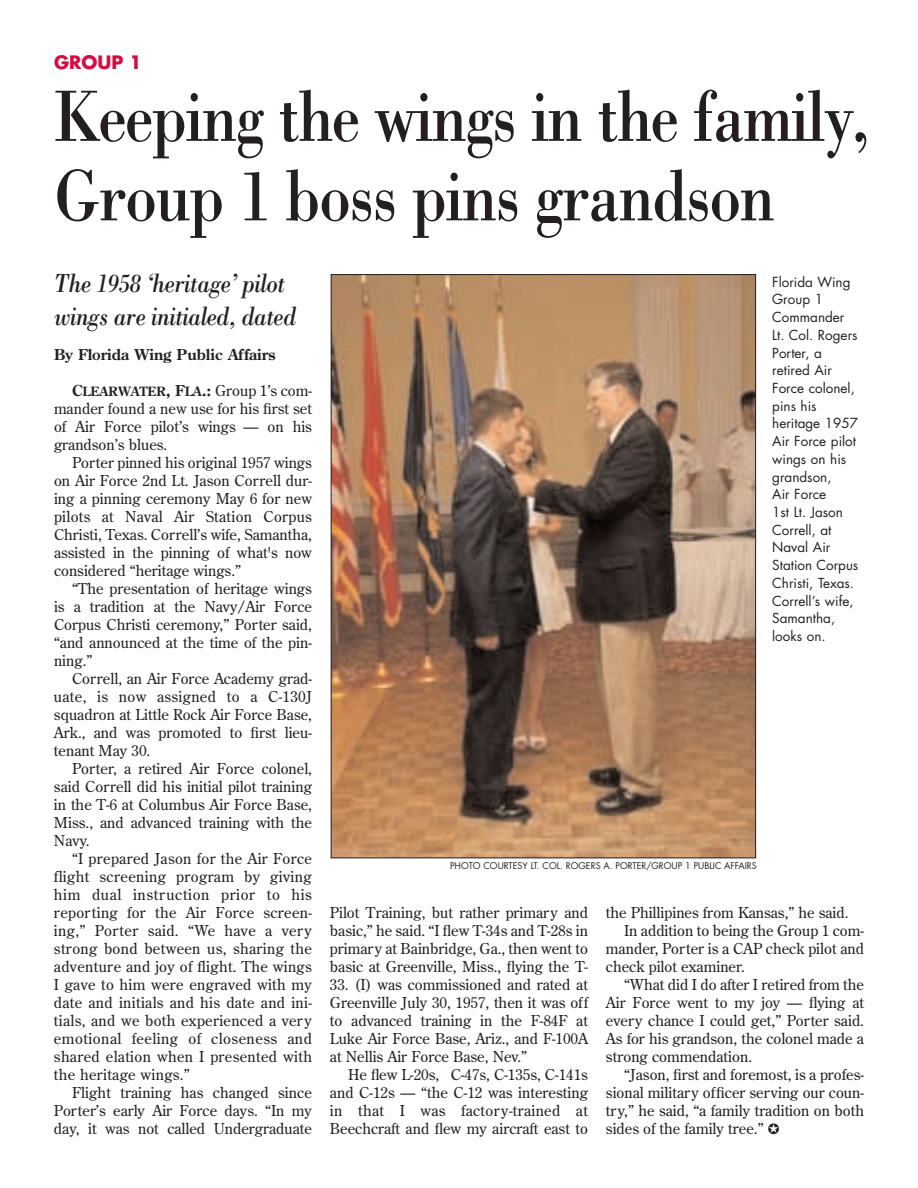
<style>
.page{position:relative;width:918px;height:1188px;background:#fff}
.page>*{position:absolute;margin:0;border:0;box-sizing:border-box;transform-origin:0 0}
.t1{font:75px/79.5px "Bodoni";letter-spacing:-.025em;color:#231f20;scale:.85 1}
.t2{font:italic 27px/32.4px "Bodoni";letter-spacing:-.02em;color:#231f20;scale:.85 1}
.t3{font:700 18px "Futura";color:#d20d44}
.t4{font:15px/18px "Century Old Style";color:#231f20;text-align:justify}
.t5{font:700 15px "Century Old Style";color:#231f20}
.t6{font:13.5px/17.7px "Futura";color:#231f20}
.t7{font:9px "Futura";color:#231f20}
.s1{font-weight:700}
.s2{font-weight:700;font-size:12.75px}
</style>
<div class="page">
<img style="left:333px;top:276px;width:421px;height:580px">
<p class="t3" style="left:54px;top:54px;width:89px">GROUP 1</p>
<h1 class="t1" style="left:54px;top:75px;width:962px">Keeping the wings in the family,<br>Group 1 boss pins grandson</h1>
<h2 class="t2" style="left:54px;top:267px;width:286px">The 1958 ‘heritage’ pilot wings are initialed, dated</h2>
<p class="t6" style="left:772px;top:274px;width:88px">Florida Wing<br>Group 1<br>Commander<br>Lt. Col. Rogers<br>Porter, a retired Air<br>Force colonel, pins his heritage 1957<br>Air Force pilot wings on his grandson,<br>Air Force<br>1st Lt. Jason<br>Correll, at<br>Naval Air<br>Station Corpus<br>Christi, Texas.<br>Correll’s wife,<br>Samantha, looks on.</p>
<p class="t5" style="left:54px;top:346px;width:223px">By Florida Wing Public Affairs</p>
<p class="t4" style="left:54px;top:382px;width:260px;text-indent:18px"><span class="s1">C</span><span class="s2">LEARWATER</span><span class="s1">, F</span><span class="s2">LA</span><span class="s1">.:</span> Group 1’s com&shy;mander found a new use for his first set of Air Force pilot’s wings — on his grandson’s blues.</p>
<p class="t4" style="left:54px;top:454px;width:260px;text-indent:18px">Porter pinned his original 1957 wings on Air Force 2nd Lt. Jason Correll dur&shy;ing a pinning ceremony May 6 for new pilots at Naval Air Station Corpus Christi, Texas. Correll’s wife, Samantha, assisted in the pinning of what's now considered “heritage wings.”</p>
<p class="t4" style="left:54px;top:580px;width:260px;text-indent:18px">“The presentation of heritage wings is a tradition at the Navy/Air Force Corpus Christi ceremony,” Porter said, “and announced at the time of the pin&shy;ning.”</p>
<p class="t4" style="left:54px;top:670px;width:260px;text-indent:18px">Correll, an Air Force Academy grad&shy;uate, is now assigned to a C-130J squadron at Little Rock Air Force Base, Ark., and was promoted to first lieu&shy;tenant May 30.</p>
<p class="t4" style="left:54px;top:760px;width:260px;text-indent:18px">Porter, a retired Air Force colonel, said Correll did his initial pilot training in the T-6 at Columbus Air Force Base, Miss., and advanced training with the Navy.</p>
<p class="t4" style="left:54px;top:850px;width:260px;text-indent:18px">“I prepared Jason for the Air Force flight screening program by giving him dual instruction prior to his reporting for the Air Force screen&shy;ing,” Porter said. “We have a very strong bond between us, sharing the adventure and joy of flight. The wings I gave to him were engraved with my date and initials and his date and ini&shy;tials, and we both experienced a very emotional feeling of closeness and shared elation when I presented with the heritage wings.”</p>
<p class="t4" style="left:54px;top:1084px;width:260px;text-indent:18px">Flight training has changed since Porter’s early Air Force days. “In my day, it was not called Undergraduate</p>
<p class="t7" style="left:450px;top:861px;width:308px">PHOTO COURTESY LT. COL. ROGERS A. PORTER/GROUP 1 PUBLIC AFFAIRS</p>
<p class="t4" style="left:330px;top:904px;width:260px">Pilot Training, but rather primary and basic,” he said. “I flew T-34s and T-28s in primary at Bainbridge, Ga., then went to basic at Greenville, Miss., flying the T-</p>
<p class="t4" style="left:330px;top:976px;width:260px">33. (I) was commissioned and rated at Greenville July 30, 1957, then it was off to advanced training in the F-84F at Luke Air Force Base, Ariz., and F-100A at Nellis Air Force Base, Nev.”</p>
<p class="t4" style="left:330px;top:1066px;width:260px;text-indent:18px">He flew L-20s, C-47s, C-135s, C-141s and C-12s — “the C-12 was interesting in that I was factory-trained at Beechcraft and flew my aircraft east to</p>
<p class="t4" style="left:606px;top:904px;width:244px">the Phillipines from Kansas,” he said.</p>
<p class="t4" style="left:624px;top:922px;width:241px">In addition to being the Group 1 com-</p>
<p class="t4" style="left:606px;top:940px;width:260px">mander, Porter is a CAP check pilot and</p>
<p class="t4" style="left:606px;top:958px;width:140px">check pilot examiner.</p>
<p class="t4" style="left:624px;top:976px;width:242px">“What did I do after I retired from the</p>
<p class="t4" style="left:606px;top:994px;width:260px">Air Force went to my joy — flying at</p>
<p class="t4" style="left:606px;top:1012px;width:260px">every chance I could get,” Porter said.</p>
<p class="t4" style="left:606px;top:1030px;width:259px">As for his grandson, the colonel made a</p>
<p class="t4" style="left:606px;top:1048px;width:148px">strong commendation.</p>
<p class="t4" style="left:624px;top:1066px;width:241px">“Jason, first and foremost, is a profes-</p>
<p class="t4" style="left:606px;top:1084px;width:260px">sional military officer serving our coun-</p>
<p class="t4" style="left:606px;top:1102px;width:260px">try,” he said, “a family tradition on both</p>
<p class="t4" style="left:606px;top:1120px;width:175px">sides of the family tree.” ✪</p>
</div>
